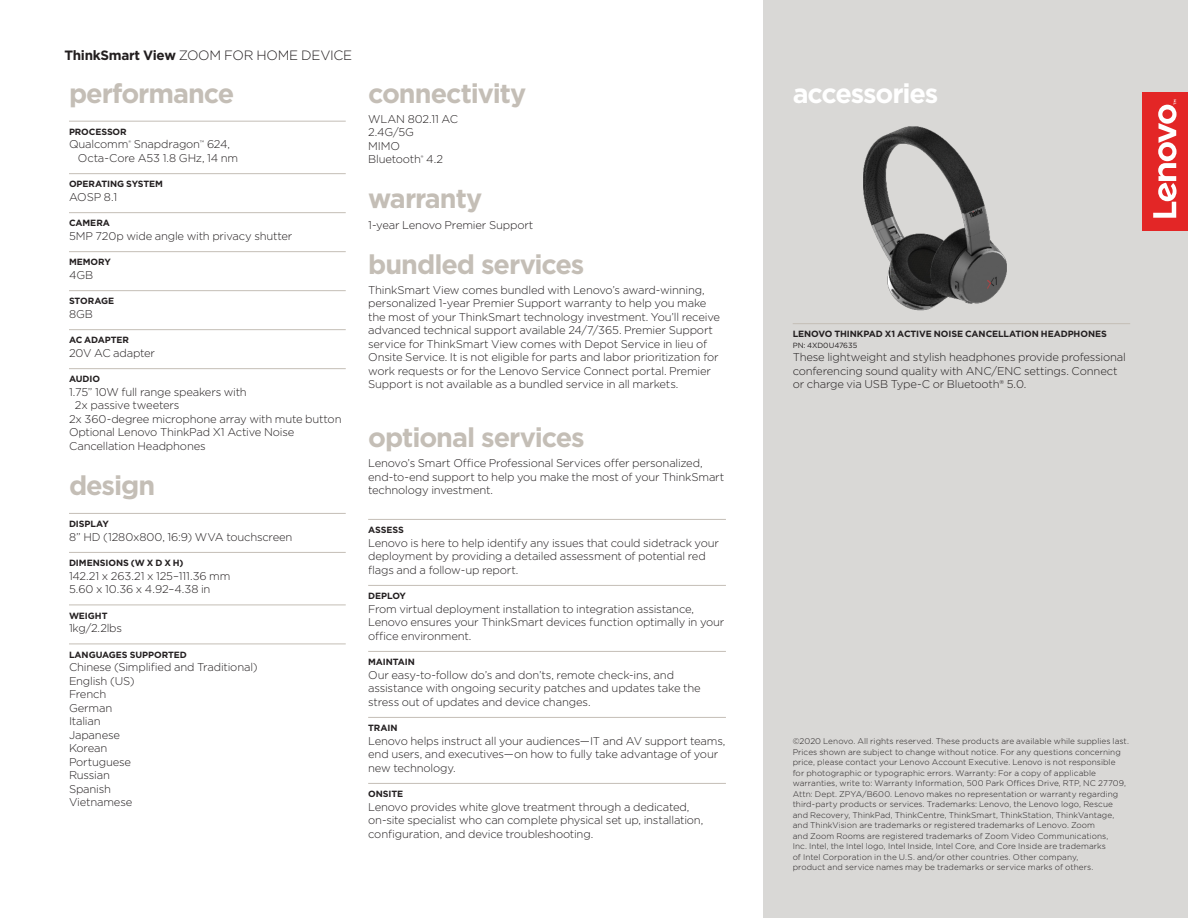
<style>
.page{position:relative;width:1188px;height:918px;background:#fff}
.page>*{position:absolute;margin:0;border:0;box-sizing:border-box;transform-origin:0 0}
.t1{font:700 27px "Gotham";letter-spacing:-.04em;color:#c4beb6}
.t2{font:700 27px "Gotham";letter-spacing:-.045em;color:#fff}
.t3{font:300 13.5px "Gotham";letter-spacing:-.02em;color:#231f20}
.t4{font:300 11.25px/13.5px "Gotham";letter-spacing:-.015em;color:#231f20}
.t5{font:700 9px "Gotham";letter-spacing:-.01em;color:#231f20}
.t6{font:300 8.25px/10.5px "Gotham";letter-spacing:.005em;color:#231f20}
.t7{font:7.5px "Gotham";letter-spacing:-.005em;color:#231f20}
.s1{font-weight:700}
</style>
<div class="page">
<div style="left:764px;top:0;width:424px;height:918px;background:#d9d8d6"></div>
<hr style="left:69px;top:121px;width:277px;height:1px;background:#c4beb6">
<hr style="left:69px;top:173px;width:277px;height:1px;background:#c4beb6">
<hr style="left:69px;top:212px;width:277px;height:1px;background:#c4beb6">
<hr style="left:69px;top:251px;width:277px;height:1px;background:#c4beb6">
<hr style="left:69px;top:290px;width:277px;height:1px;background:#c4beb6">
<hr style="left:69px;top:329px;width:277px;height:1px;background:#c4beb6">
<hr style="left:69px;top:368px;width:277px;height:1px;background:#c4beb6">
<hr style="left:69px;top:513px;width:277px;height:1px;background:#c4beb6">
<hr style="left:69px;top:552px;width:277px;height:1px;background:#c4beb6">
<hr style="left:69px;top:605px;width:277px;height:1px;background:#c4beb6">
<hr style="left:69px;top:644px;width:277px;height:1px;background:#c4beb6">
<hr style="left:368px;top:519px;width:358px;height:1px;background:#c4beb6">
<hr style="left:368px;top:585px;width:358px;height:1px;background:#c4beb6">
<hr style="left:368px;top:651px;width:358px;height:1px;background:#c4beb6">
<hr style="left:368px;top:717px;width:358px;height:1px;background:#c4beb6">
<hr style="left:368px;top:783px;width:358px;height:1px;background:#c4beb6">
<hr style="left:793px;top:323px;width:337px;height:1px;background:#c4beb6">
<div style="left:1143px;top:92px;width:45px;height:139px;background:#e32626"></div>
<svg style="left:1153px;top:100px;width:24px;height:118px"></svg>
<img style="left:863px;top:126px;width:144px;height:185px">
<p class="t3" style="left:64px;top:47px;width:289px"><span class="s1">ThinkSmart View</span> ZOOM FOR HOME DEVICE</p>
<h1 class="t1" style="left:69px;top:75px;width:167px">performance</h1>
<p class="t5" style="left:69px;top:126px;width:59px">PROCESSOR</p>
<p class="t4" style="left:78px;top:137px;width:162px;text-indent:-9px">Qualcomm<sup>®</sup> Snapdragon<sup>™</sup> 624,<br>Octa-Core A53 1.8 GHz, 14 nm</p>
<p class="t5" style="left:69px;top:178px;width:96px">OPERATING SYSTEM</p>
<p class="t4" style="left:69px;top:190px;width:50px">AOSP 8.1</p>
<p class="t5" style="left:69px;top:217px;width:43px">CAMERA</p>
<p class="t4" style="left:69px;top:229px;width:225px">5MP 720p wide angle with privacy shutter</p>
<p class="t5" style="left:69px;top:256px;width:43px">MEMORY</p>
<p class="t4" style="left:69px;top:268px;width:26px">4GB</p>
<p class="t5" style="left:69px;top:295px;width:47px">STORAGE</p>
<p class="t4" style="left:69px;top:307px;width:25px">8GB</p>
<p class="t5" style="left:69px;top:334px;width:62px">AC ADAPTER</p>
<p class="t4" style="left:69px;top:346px;width:88px">20V AC adapter</p>
<p class="t5" style="left:69px;top:373px;width:33px">AUDIO</p>
<p class="t4" style="left:69px;top:385px;width:179px">1.75” 10W full range speakers with</p>
<p class="t4" style="left:75px;top:398px;width:106px">2x passive tweeters</p>
<p class="t4" style="left:69px;top:412px;width:274px">2x 360-degree microphone array with mute button</p>
<p class="t4" style="left:69px;top:425px;width:227px">Optional Lenovo ThinkPad X1 Active Noise</p>
<p class="t4" style="left:69px;top:439px;width:138px">Cancellation Headphones</p>
<h1 class="t1" style="left:69px;top:467px;width:88px">design</h1>
<p class="t5" style="left:69px;top:518px;width:41px">DISPLAY</p>
<p class="t4" style="left:69px;top:530px;width:225px">8” HD (1280x800, 16:9) WVA touchscreen</p>
<p class="t5" style="left:69px;top:557px;width:116px">DIMENSIONS (W X D X H)</p>
<p class="t4" style="left:69px;top:569px;width:163px">142.21 x 263.21 x 125–111.36 mm<br>5.60 x 10.36 x 4.92–4.38 in</p>
<p class="t5" style="left:69px;top:609px;width:40px">WEIGHT</p>
<p class="t4" style="left:69px;top:621px;width:55px">1kg/2.2lbs</p>
<p class="t5" style="left:69px;top:648px;width:119px">LANGUAGES SUPPORTED</p>
<p class="t4" style="left:69px;top:660px;width:190px">Chinese (Simplified and Traditional)<br>English (US)<br>French<br>German<br>Italian<br>Japanese<br>Korean<br>Portuguese<br>Russian<br>Spanish<br>Vietnamese</p>
<h1 class="t1" style="left:368px;top:75px;width:160px">connectivity</h1>
<p class="t4" style="left:368px;top:112px;width:91px">WLAN 802.11 AC<br>2.4G/5G<br>MIMO<br>Bluetooth<sup>®</sup> 4.2</p>
<h1 class="t1" style="left:368px;top:181px;width:116px">warranty</h1>
<p class="t4" style="left:368px;top:218px;width:167px">1-year Lenovo Premier Support</p>
<h1 class="t1" style="left:368px;top:246px;width:218px">bundled services</h1>
<p class="t4" style="left:368px;top:283px;width:353px">ThinkSmart View comes bundled with Lenovo’s award-winning, personalized 1-year Premier Support warranty to help you make the most of your ThinkSmart technology investment. You’ll receive advanced technical support available 24/7/365. Premier Support service for ThinkSmart View comes with Depot Service in lieu of Onsite Service. It is not eligible for parts and labor prioritization for work requests or for the Lenovo Service Connect portal. Premier Support is not available as a bundled service in all markets.</p>
<h1 class="t1" style="left:368px;top:419px;width:218px">optional services</h1>
<p class="t4" style="left:368px;top:456px;width:358px">Lenovo’s Smart Office Professional Services offer personalized, end-to-end support to help you make the most of your ThinkSmart technology investment.</p>
<p class="t5" style="left:368px;top:524px;width:37px">ASSESS</p>
<p class="t4" style="left:368px;top:536px;width:352px">Lenovo is here to help identify any issues that could sidetrack your deployment by providing a detailed assessment of potential red flags and a follow-up report.</p>
<p class="t5" style="left:368px;top:590px;width:39px">DEPLOY</p>
<p class="t4" style="left:368px;top:602px;width:358px">From virtual deployment installation to integration assistance,<br>Lenovo ensures your ThinkSmart devices function optimally in your office environment.</p>
<p class="t5" style="left:368px;top:656px;width:48px">MAINTAIN</p>
<p class="t4" style="left:368px;top:668px;width:334px">Our easy-to-follow do’s and don’ts, remote check-ins, and assistance with ongoing security patches and updates take the stress out of updates and device changes.</p>
<p class="t5" style="left:368px;top:722px;width:31px">TRAIN</p>
<p class="t4" style="left:368px;top:734px;width:359px">Lenovo helps instruct all your audiences—IT and AV support teams, end users, and executives—on how to fully take advantage of your new technology.</p>
<p class="t5" style="left:368px;top:788px;width:36px">ONSITE</p>
<p class="t4" style="left:368px;top:800px;width:337px">Lenovo provides white glove treatment through a dedicated, on-site specialist who can complete physical set up, installation, configuration, and device troubleshooting.</p>
<h1 class="t2" style="left:793px;top:75px;width:147px">accessories</h1>
<p class="t5" style="left:793px;top:328px;width:316px">LENOVO THINKPAD X1 ACTIVE NOISE CANCELLATION HEADPHONES</p>
<p class="t7" style="left:793px;top:340px;width:66px">PN: 4XD0U47635</p>
<p class="t4" style="left:793px;top:350px;width:335px">These lightweight and stylish headphones provide professional conferencing sound quality with ANC/ENC settings. Connect or charge via USB Type-C or Bluetooth® 5.0.</p>
<p class="t6" style="left:793px;top:736px;width:338px">©2020 Lenovo. All rights reserved. These products are available while supplies last.<br>Prices shown are subject to change without notice. For any questions concerning price, please contact your Lenovo Account Executive. Lenovo is not responsible for photographic or typographic errors. Warranty: For a copy of applicable warranties, write to: Warranty Information, 500 Park Offices Drive, RTP, NC 27709, Attn: Dept. ZPYA/B600. Lenovo makes no representation or warranty regarding third-party products or services. Trademarks: Lenovo, the Lenovo logo, Rescue and Recovery, ThinkPad, ThinkCentre, ThinkSmart, ThinkStation, ThinkVantage, and ThinkVision are trademarks or registered trademarks of Lenovo. Zoom<br>and Zoom Rooms are registered trademarks of Zoom Video Communications,<br>Inc. Intel, the Intel logo, Intel Inside, Intel Core, and Core Inside are trademarks<br>of Intel Corporation in the U.S. and/or other countries. Other company,<br>product and service names may be trademarks or service marks of others.</p>
</div>
